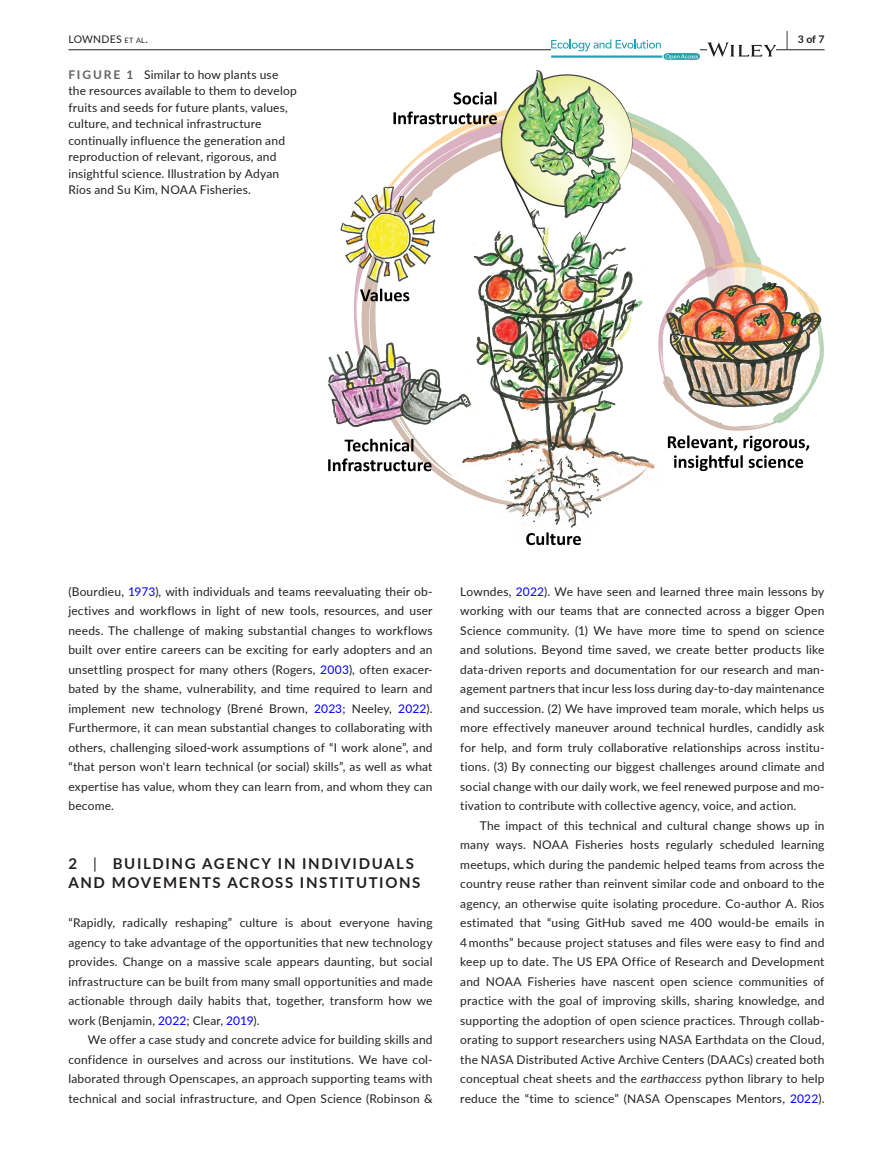
<style>
.page{position:relative;width:893px;height:1174px;background:#fff}
.page>*{position:absolute;margin:0;border:0;box-sizing:border-box;transform-origin:0 0}
.t1{font:700 15px/19.5px "Lato";letter-spacing:.105em;color:#231f20}
.t2{font:12px/19.5px "Lato";letter-spacing:.015em;color:#231f20;text-align:justify}
.t3{font:10.5px "Lato";letter-spacing:.02em;color:#231f20}
.t4{font:700 10.5px "Lato";color:#231f20}
.s1{font-size:7.35px}
.s2{font-size:19.5px}
.s3{font-weight:700;color:#636366}
.s4{color:#00f}
.s5{font-weight:400}
.s6{font-style:italic}
</style>
<div class="page">
<hr style="left:68px;top:49px;width:756px;height:1px;background:#231f20">
<svg style="left:551px;top:39px;width:149px;height:21px"></svg>
<svg style="left:707px;top:42px;width:69px;height:15px"></svg>
<img style="left:328px;top:70px;width:496px;height:476px">
<p class="t3" style="left:68px;top:31px;width:81px">LOWNDES <span class="s1">et al</span>.</p>
<p class="t4" style="left:786px;top:31px;width:40px"><span class="s2">|</span> 3 of 7</p>
<p class="t2" style="left:68px;top:66px;width:230px;line-height:16.5px;text-align:left"><span class="s3">FIGURE 1</span> Similar to how plants use the resources available to them to develop fruits and seeds for future plants, values, culture, and technical infrastructure continually influence the generation and reproduction of relevant, rigorous, and insightful science. Illustration by Adyan Rios and Su Kim, NOAA Fisheries.</p>
<p class="t2" style="left:68px;top:581px;width:366px">(Bourdieu, <span class="s4">1973</span>), with individuals and teams reevaluating their ob&shy;jectives and workflows in light of new tools, resources, and user needs. The challenge of making substantial changes to workflows built over entire careers can be exciting for early adopters and an unsettling prospect for many others (Rogers, <span class="s4">2003</span>), often exacer&shy;bated by the shame, vulnerability, and time required to learn and implement new technology (Brené Brown, <span class="s4">2023</span>; Neeley, <span class="s4">2022</span>).<br>Furthermore, it can mean substantial changes to collaborating with others, challenging siloed-work assumptions of “I work alone”, and “that person won't learn technical (or social) skills”, as well as what expertise has value, whom they can learn from, and whom they can become.</p>
<p class="t1" style="left:68px;top:853px;width:354px">2 <span class="s5">|</span> BUILDING AGENCY IN INDIVIDUALS<br>AND MOVEMENTS ACROSS INSTITUTIONS</p>
<p class="t2" style="left:68px;top:912px;width:366px">“Rapidly, radically reshaping” culture is about everyone having agency to take advantage of the opportunities that new technology provides. Change on a massive scale appears daunting, but social infrastructure can be built from many small opportunities and made actionable through daily habits that, together, transform how we work (Benjamin, <span class="s4">2022</span>; Clear, <span class="s4">2019</span>).</p>
<p class="t2" style="left:68px;top:1029px;width:366px;text-indent:20px">We offer a case study and concrete advice for building skills and confidence in ourselves and across our institutions. We have col&shy;laborated through Openscapes, an approach supporting teams with technical and social infrastructure, and Open Science (Robinson &amp;</p>
<p class="t2" style="left:460px;top:581px;width:366px">Lowndes, <span class="s4">2022</span>). We have seen and learned three main lessons by working with our teams that are connected across a bigger Open Science community. (1) We have more time to spend on science and solutions. Beyond time saved, we create better products like data-driven reports and documentation for our research and man&shy;agement partners that incur less loss during day-to-day maintenance and succession. (2) We have improved team morale, which helps us more effectively maneuver around technical hurdles, candidly ask for help, and form truly collaborative relationships across institu&shy;tions. (3) By connecting our biggest challenges around climate and social change with our daily work, we feel renewed purpose and mo&shy;tivation to contribute with collective agency, voice, and action.</p>
<p class="t2" style="left:460px;top:815px;width:366px;text-indent:20px">The impact of this technical and cultural change shows up in many ways. NOAA Fisheries hosts regularly scheduled learning meetups, which during the pandemic helped teams from across the country reuse rather than reinvent similar code and onboard to the agency, an otherwise quite isolating procedure. Co-author A. Rios estimated that “using GitHub saved me 400 would-be emails in 4 months” because project statuses and files were easy to find and keep up to date. The US EPA Office of Research and Development and NOAA Fisheries have nascent open science communities of practice with the goal of improving skills, sharing knowledge, and supporting the adoption of open science practices. Through collab&shy;orating to support researchers using NASA Earthdata on the Cloud, the NASA Distributed Active Archive Centers (DAACs) created both conceptual cheat sheets and the <span class="s6">earthaccess</span> python library to help reduce the “time to science” (NASA Openscapes Mentors, <span class="s4">2022</span>).</p>
</div>
